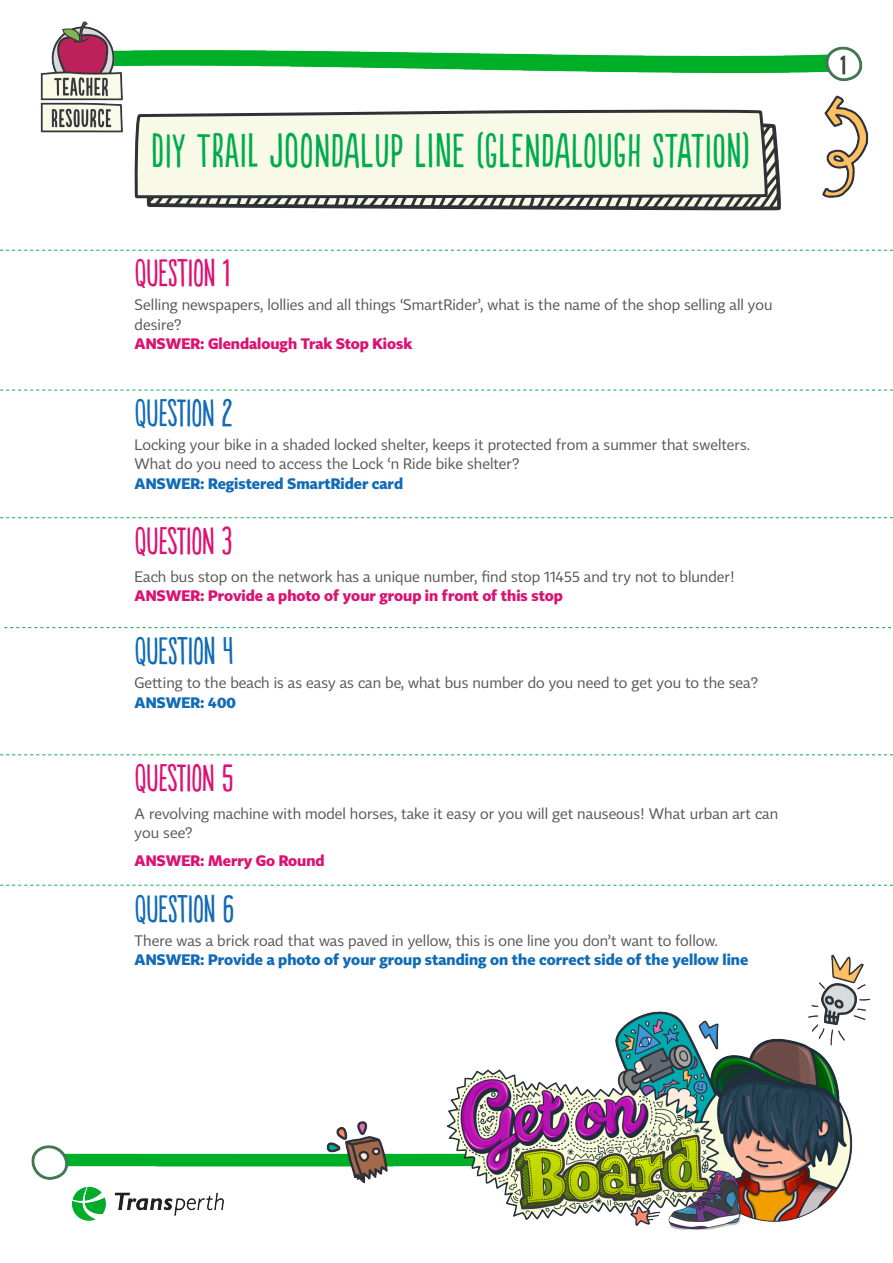
<style>
.page{position:relative;width:893px;height:1263px;background:#fff}
.page>*{position:absolute;margin:0;border:0;box-sizing:border-box;transform-origin:0 0}
.Main_Heading{font:45px "Populaire";letter-spacing:.025em;color:#00ab4d}
.Main_Text{font:36px "Populaire";letter-spacing:-.02em;color:#dc1172}
.Sub_Heading_4{font:36px "Populaire";letter-spacing:-.005em;color:#116ab6}
.Sub_Heading_3{font:36px "Populaire";letter-spacing:-.005em;color:#dc1172}
.Sub_Heading_4-2{font:36px "Populaire";color:#116bb6}
.Page_Numbers{font:23.7px "Populaire";color:#3e3e3f}
.Main_Text-2{font:15px/19.5px "Tabac Sans";color:#57585a}
.Main_Text-3{font:700 15px "Tabac Sans";color:#dc1172}
.s1{font-weight:700;color:#dc1172}
.s2{font-weight:700;color:#116bb6}
</style>
<div class="page">
<img style="left:0;top:46px;width:893px;height:1184px">
<img style="left:34px;top:21px;width:95px;height:113px">
<svg style="left:145px;top:121px;width:636px;height:89px;background:#868985"></svg>
<svg style="left:135px;top:110px;width:634px;height:91px;background:#e6e8d8"></svg>
<svg style="left:841px;top:56px;width:4px;height:18px"></svg>
<p class="Main_Heading" style="left:151px;top:126px;width:600px">DIY TRAIL JOONDALUP LINE (GLENDALOUGH STATION)</p>
<p class="Sub_Heading_3" style="left:135px;top:254px;width:97px">QUESTION 1</p>
<p class="Main_Text-2" style="left:135px;top:295px;width:639px">Selling newspapers, lollies and all things ‘SmartRider’, what is the name of the shop selling all you desire?<br><span class="s1">ANSWER: Glendalough Trak Stop Kiosk</span></p>
<p class="Sub_Heading_4-2" style="left:135px;top:393px;width:99px">QUESTION 2</p>
<p class="Main_Text-2" style="left:135px;top:435px;width:617px">Locking your bike in a shaded locked shelter, keeps it protected from a summer that swelters.<br>What do you need to access the Lock ‘n Ride bike shelter?<br><span class="s2">ANSWER: Registered SmartRider card</span></p>
<p class="Main_Text" style="left:135px;top:521px;width:99px">QUESTION 3</p>
<p class="Main_Text-2" style="left:135px;top:567px;width:602px">Each bus stop on the network has a unique number, find stop 11455 and try not to blunder!<br><span class="s1">ANSWER: Provide a photo of your group in front of this stop</span></p>
<p class="Sub_Heading_4" style="left:135px;top:631px;width:100px">QUESTION 4</p>
<p class="Main_Text-2" style="left:135px;top:673px;width:625px">Getting to the beach is as easy as can be, what bus number do you need to get you to the sea?<br><span class="s2">ANSWER: 400</span></p>
<p class="Main_Text" style="left:135px;top:758px;width:101px">QUESTION 5</p>
<p class="Main_Text-2" style="left:135px;top:804px;width:645px">A revolving machine with model horses, take it easy or you will get nauseous! What urban art can you see?</p>
<p class="Main_Text-3" style="left:135px;top:851px;width:192px">ANSWER: Merry Go Round</p>
<p class="Sub_Heading_4" style="left:135px;top:889px;width:101px">QUESTION 6</p>
<p class="Main_Text-2" style="left:135px;top:931px;width:615px">There was a brick road that was paved in yellow, this is one line you don’t want to follow.<br><span class="s2">ANSWER: Provide a photo of your group standing on the correct side of the yellow line</span></p>
<p class="Page_Numbers" style="left:841px;top:52px;width:6px">1</p>
</div>
